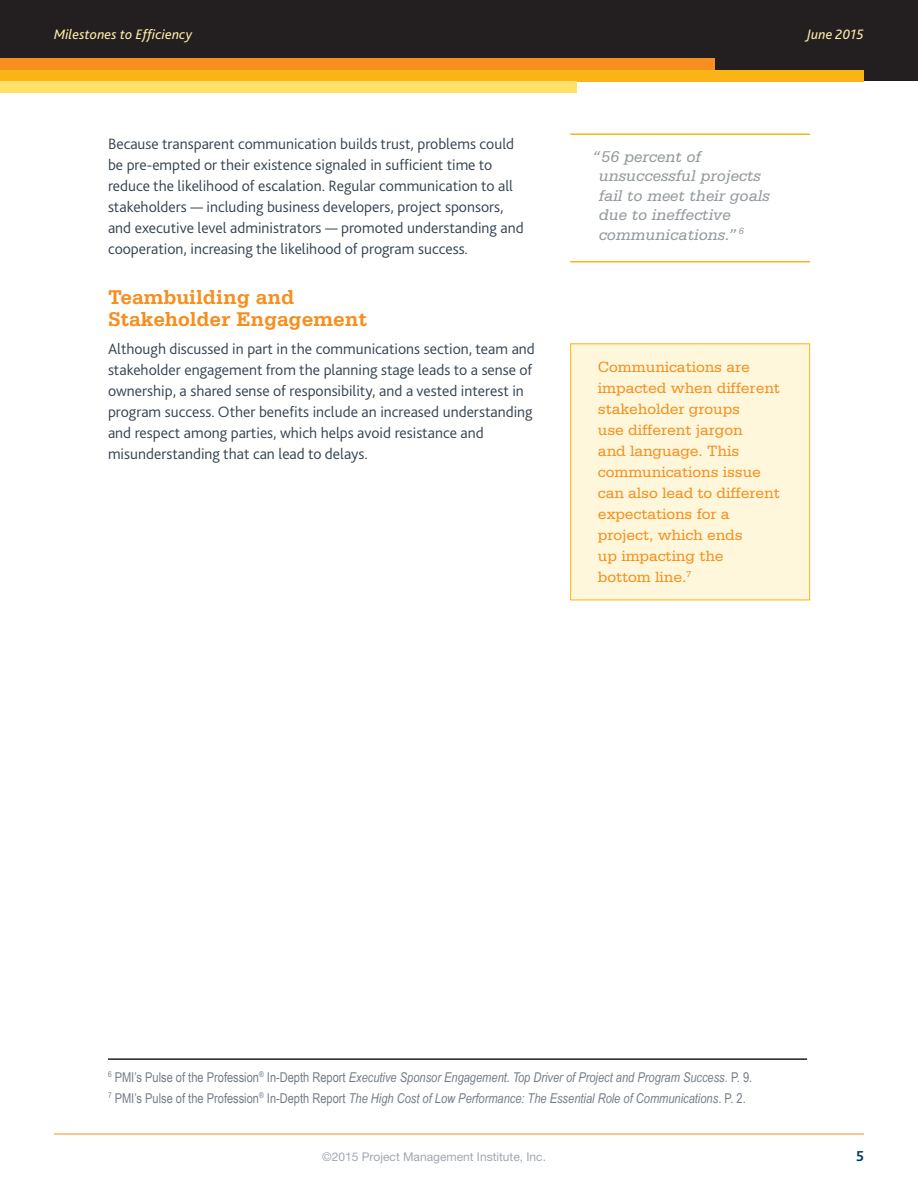
<style>
.page{position:relative;width:918px;height:1188px;background:#fff}
.page>*{position:absolute;margin:0;border:0;box-sizing:border-box;transform-origin:0 0}
.t1{font:700 21px/22.5px "Serifa Std";color:#f68f1e}
.t2{font:italic 16.5px/19.5px "Serifa Std";color:#949a9d}
.t3{font:300 15.75px/21px "Bliss 2";color:#334150}
.t4{font:15.75px/21px "Serifa Std";letter-spacing:-.005em;color:#f68f1e}
.t5{font:700 15px "Bliss 2";color:#00395c}
.t6{font:italic 14.25px "Bliss 2";letter-spacing:.01em;color:#ffedab}
.t7{font:italic 13.5px/21px "Arial Narrow";color:#747d8a}
.t8{font:12px "Helvetica Neue LT Pro";color:#a2a7b2}
.s1{font-style:normal}
</style>
<div class="page">
<div style="left:0;top:0;width:918px;height:81px;background:#231f20"></div>
<div style="left:0;top:58px;width:714px;height:12px;background:#f68f1e"></div>
<div style="left:0;top:70px;width:864px;height:11px;background:#fbb416"></div>
<div style="left:0;top:81px;width:577px;height:12px;background:#ffe068"></div>
<hr style="left:54px;top:1134px;width:810px;height:1px;background:#f68f1e">
<hr style="left:108px;top:1058px;width:699px;height:2px;background:#231f20">
<hr style="left:570px;top:133px;width:240px;height:2px;background:#fbb416">
<hr style="left:570px;top:261px;width:240px;height:1px;background:#fbb416">
<div style="left:571px;top:344px;width:239px;height:256px;background:#fef7db"></div>
<div style="left:570px;top:343px;width:240px;height:257px;border:1px solid #fbb416"></div>
<p class="t6" style="left:54px;top:25px;width:140px">Milestones to Efficiency</p>
<p class="t6" style="left:807px;top:25px;width:59px">June 2015</p>
<p class="t3" style="left:108px;top:133px;width:417px">Because transparent communication builds trust, problems could be pre-empted or their existence signaled in sufficient time to reduce the likelihood of escalation. Regular communication to all stakeholders — including business developers, project sponsors, and executive level administrators — promoted understanding and cooperation, increasing the likelihood of program success.</p>
<h1 class="t1" style="left:108px;top:285px;width:261px">Teambuilding and<br>Stakeholder Engagement</h1>
<p class="t3" style="left:108px;top:338px;width:428px">Although discussed in part in the communications section, team and stakeholder engagement from the planning stage leads to a sense of ownership, a shared sense of responsibility, and a vested interest in program success. Other benefits include an increased understanding and respect among parties, which helps avoid resistance and misunderstanding that can lead to delays.</p>
<p class="t2" style="left:599px;top:147px;width:173px;text-indent:-7px">“56 percent of unsuccessful projects fail to meet their goals due to ineffective communications.” <sup>6</sup></p>
<p class="t4" style="left:598px;top:357px;width:184px">Communications are impacted when different stakeholder groups<br>use different jargon<br>and language. This communications issue can also lead to different expectations for a project, which ends<br>up impacting the bottom line.<sup>7</sup></p>
<p class="t7" style="left:108px;top:1067px;width:646px"><sup>6</sup> <span class="s1">PMI’s Pulse of the Profession</span><sup>®</sup> <span class="s1">In-Depth Report</span> Executive Sponsor Engagement. Top Driver of Project and Program Success<span class="s1">. P. 9.<br></span><sup>7</sup> <span class="s1">PMI’s Pulse of the Profession</span><sup>®</sup> <span class="s1">In-Depth Report</span> The High Cost of Low Performance: The Essential Role of Communications<span class="s1">. P. 2.</span></p>
<p class="t8" style="left:322px;top:1150px;width:225px">©2015 Project Management Institute, Inc.</p>
<p class="t5" style="left:856px;top:1147px;width:9px">5</p>
</div>
